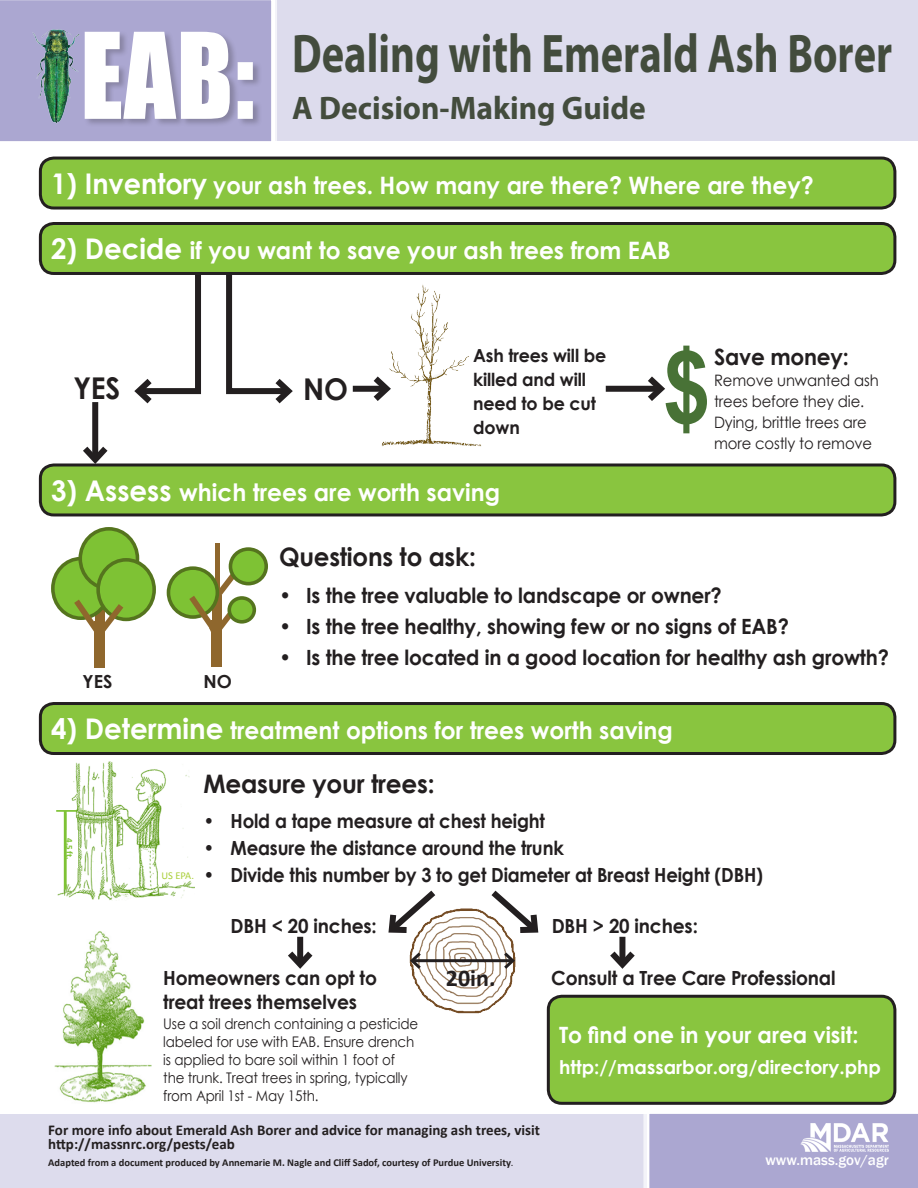
<style>
.page{position:relative;width:918px;height:1188px;background:#fff}
.page>*{position:absolute;margin:0;border:0;box-sizing:border-box;transform-origin:0 0}
.t1{font:110.1px "Impact";color:#fff;scale:.93 1}
.t2{font:700 100.5px "Arial";color:#487236;scale:.86 1}
.t3{font:700 54.75px "Myriad Pro";color:#434c3d;scale:.78 1}
.t4{font:700 32.7px "Myriad Pro";color:#434c3d;scale:.96 1}
.t5{font:700 30px "Century Gothic";color:#231f20;scale:.95 1}
.t6{font:700 25.5px "Century Gothic";letter-spacing:-.01em;color:#231f20}
.t7{font:700 25.5px "Century Gothic";letter-spacing:-.01em;color:#231f20;scale:.96 1}
.t8{font:700 24px "Century Gothic";color:#fff}
.t9{font:700 24px "Century Gothic";color:#fff;scale:.95 1}
.t10{font:700 24px "Calibri";color:#231f20}
.t11{font:700 22.5px "Century Gothic";color:#fff}
.t12{font:700 22.5px "Century Gothic";letter-spacing:-.01em;color:#231f20;scale:.96 1}
.t13{font:700 21px "Century Gothic";letter-spacing:-.01em;color:#231f20;scale:.96 1}
.t14{font:700 19.5px "Century Gothic";letter-spacing:-.01em;color:#231f20;scale:.93 1}
.t15{font:700 19.5px "Century Gothic";letter-spacing:-.01em;color:#231f20;scale:.96 1}
.t16{font:700 18.9px "Century Gothic";color:#fff}
.t17{font:700 18px/24px "Century Gothic";letter-spacing:-.01em;color:#231f20}
.t18{font:15.75px/21px "Century Gothic";letter-spacing:-.01em;color:#231f20;scale:.94 1}
.t19{font:700 15px "Calibri";color:#231f20}
.t20{font:500 15px "Franklin Gothic";color:#fff}
.t21{font:14.7px/18px "Century Gothic";letter-spacing:-.01em;color:#231f20;scale:.92 1}
.t22{font:700 10.5px "Calibri";color:#231f20}
.t23{font:10.5px "Calibri";color:#a9cf38}
.t24{font:700 9px "Calibri";color:#7ec234}
.s1{font-size:28.5px}
.s2{font-weight:400}
</style>
<div class="page">
<div style="left:275px;top:1px;width:643px;height:140px;background:#dddced"></div>
<svg style="left:0;top:0;width:277px;height:142px;background:#b1add4"></svg>
<div style="left:0;top:1114px;width:646px;height:74px;background:#dddced"></div>
<div style="left:643px;top:1114px;width:275px;height:74px;background:#aba7d1"></div>
<svg style="left:134px;top:275px;width:67px;height:129px"></svg>
<svg style="left:226px;top:275px;width:67px;height:129px"></svg>
<div style="left:92px;top:402px;width:6px;height:58px;background:#231f20"></div>
<svg style="left:83px;top:440px;width:25px;height:23px"></svg>
<img style="left:54px;top:931px;width:97px;height:172px">
<img style="left:411px;top:908px;width:104px;height:106px">
<img style="left:29px;top:27px;width:55px;height:98px">
<div style="left:84px;top:30px;width:178px;height:97px;background:#231f20;opacity:.26"></div>
<img style="left:799px;top:1121px;width:90px;height:34px">
<div style="left:548px;top:996px;width:347px;height:107px;background:#89c53f;border-radius:14px"></div>
<div style="left:547px;top:995px;width:349px;height:110px;border:3px solid #231f20;border-radius:14px"></div>
<div style="left:40px;top:158px;width:855px;height:50px;background:#89c53f;border-radius:14px"></div>
<div style="left:39px;top:157px;width:857px;height:53px;border:3px solid #231f20;border-radius:14px"></div>
<img style="left:57px;top:761px;width:137px;height:139px">
<div style="left:47px;top:839px;width:30px;height:18px;background:#fff"></div>
<div style="left:59px;top:830px;width:18px;height:38px;background:#fff"></div>
<hr style="left:64px;top:811px;width:3px;height:78px;background:#7ec234">
<hr style="left:56px;top:810px;width:21px;height:2px;background:#7ec234">
<hr style="left:412px;top:959px;width:101px;height:3px;background:#231f20">
<svg style="left:409px;top:949px;width:15px;height:23px"></svg>
<svg style="left:501px;top:949px;width:15px;height:23px"></svg>
<svg style="left:388px;top:890px;width:54px;height:48px"></svg>
<img style="left:381px;top:284px;width:101px;height:163px">
<div style="left:40px;top:224px;width:855px;height:49px;background:#89c53f;border-radius:14px"></div>
<div style="left:39px;top:222px;width:857px;height:53px;border:3px solid #231f20;border-radius:14px"></div>
<div style="left:606px;top:386px;width:55px;height:6px;background:#231f20"></div>
<svg style="left:641px;top:376px;width:24px;height:25px"></svg>
<div style="left:353px;top:386px;width:34px;height:6px;background:#231f20"></div>
<svg style="left:367px;top:370px;width:28px;height:37px"></svg>
<div style="left:40px;top:465px;width:855px;height:50px;background:#89c53f;border-radius:14px"></div>
<div style="left:39px;top:463px;width:857px;height:53px;border:3px solid #231f20;border-radius:14px"></div>
<div style="left:40px;top:704px;width:855px;height:50px;background:#89c53f;border-radius:14px"></div>
<div style="left:39px;top:702px;width:857px;height:53px;border:3px solid #231f20;border-radius:14px"></div>
<div style="left:297px;top:937px;width:6px;height:27px;background:#231f20"></div>
<svg style="left:288px;top:945px;width:25px;height:24px"></svg>
<div style="left:619px;top:937px;width:6px;height:27px;background:#231f20"></div>
<svg style="left:610px;top:945px;width:25px;height:24px"></svg>
<svg style="left:485px;top:890px;width:54px;height:48px"></svg>
<div style="left:94px;top:621px;width:11px;height:47px;background:#8f672d"></div>
<svg style="left:51px;top:529px;width:105px;height:103px"></svg>
<div style="left:211px;top:620px;width:11px;height:47px;background:#8f672d"></div>
<svg style="left:166px;top:543px;width:102px;height:89px"></svg>
<p class="t1" style="left:81px;top:-10px;width:189px">EAB:</p>
<p class="t3" style="left:292px;top:18px;width:771px">Dealing with Emerald Ash Borer</p>
<p class="t4" style="left:292px;top:86px;width:370px">A Decision-Making Guide</p>
<p class="t9" style="left:51px;top:167px;width:805px"><span class="s1">1) Inventory</span> your ash trees. How many are there? Where are they?</p>
<p class="t8" style="left:51px;top:232px;width:621px"><span class="s1">2) Decide</span> if you want to save your ash trees from EAB</p>
<p class="t5" style="left:73px;top:365px;width:51px">YES</p>
<p class="t5" style="left:303px;top:366px;width:49px">NO</p>
<p class="t17" style="left:473px;top:342px;width:135px">Ash trees will be killed and will need to be cut down</p>
<p class="t8" style="left:51px;top:474px;width:451px"><span class="s1">3) Assess</span> which trees are worth saving</p>
<p class="t2" style="left:663px;top:321px;width:58px">$</p>
<p class="t12" style="left:714px;top:340px;width:142px">Save money:</p>
<p class="t18" style="left:714px;top:369px;width:177px">Remove unwanted ash trees before they die.<br>Dying, brittle trees are more costly to remove</p>
<p class="t17" style="left:83px;top:668px;width:31px">YES</p>
<p class="t17" style="left:204px;top:668px;width:30px">NO</p>
<p class="t7" style="left:279px;top:537px;width:207px">Questions to ask:</p>
<p class="t13" style="left:279px;top:580px;width:463px"><span class="s2">•</span> Is the tree valuable to landscape or owner?</p>
<p class="t13" style="left:279px;top:610px;width:533px"><span class="s2">•</span> Is the tree healthy, showing few or no signs of EAB?</p>
<p class="t13" style="left:279px;top:641px;width:637px"><span class="s2">•</span> Is the tree located in a good location for healthy ash growth?</p>
<p class="t8" style="left:51px;top:712px;width:623px"><span class="s1">4) Determine</span> treatment options for trees worth saving</p>
<p class="t24" style="left:75px;top:838px;width:23px;rotate:90deg">4.5 ft.</p>
<p class="t23" style="left:162px;top:869px;width:34px">US EPA.</p>
<p class="t6" style="left:204px;top:765px;width:233px">Measure your trees:</p>
<p class="t14" style="left:204px;top:806px;width:369px"><span class="s2">•</span> Hold a tape measure at chest height</p>
<p class="t14" style="left:204px;top:833px;width:389px"><span class="s2">•</span> Measure the distance around the trunk</p>
<p class="t14" style="left:204px;top:860px;width:603px"><span class="s2">•</span> Divide this number by 3 to get Diameter at Breast Height (DBH)</p>
<p class="t15" style="left:231px;top:911px;width:154px">DBH &lt; 20 inches:</p>
<p class="t15" style="left:163px;top:963px;width:224px">Homeowners can opt to</p>
<p class="t10" style="left:446px;top:963px;width:51px">20in.</p>
<p class="t15" style="left:163px;top:987px;width:203px">treat trees themselves</p>
<p class="t21" style="left:163px;top:1014px;width:279px">Use a soil drench containing a pesticide labeled for use with EAB. Ensure drench is applied to bare soil within 1 foot of the trunk. Treat trees in spring, typically from April 1st - May 15th.</p>
<p class="t19" style="left:48px;top:1121px;width:493px">For more info about Emerald Ash Borer and advice for managing ash trees, visit</p>
<p class="t19" style="left:48px;top:1134px;width:188px">http://massnrc.org/pests/eab</p>
<p class="t15" style="left:552px;top:911px;width:154px">DBH &gt; 20 inches:</p>
<p class="t15" style="left:551px;top:963px;width:298px">Consult a Tree Care Professional</p>
<p class="t11" style="left:559px;top:1018px;width:301px">To find one in your area visit:</p>
<p class="t16" style="left:559px;top:1052px;width:324px">http://massarbor.org/directory.php</p>
<p class="t22" style="left:48px;top:1156px;width:467px">Adapted from a document produced by Annemarie M. Nagle and Cliff Sadof, courtesy of Purdue University<span class="s2">.</span></p>
<p class="t20" style="left:766px;top:1151px;width:125px">www.mass.gov/agr</p>
</div>
